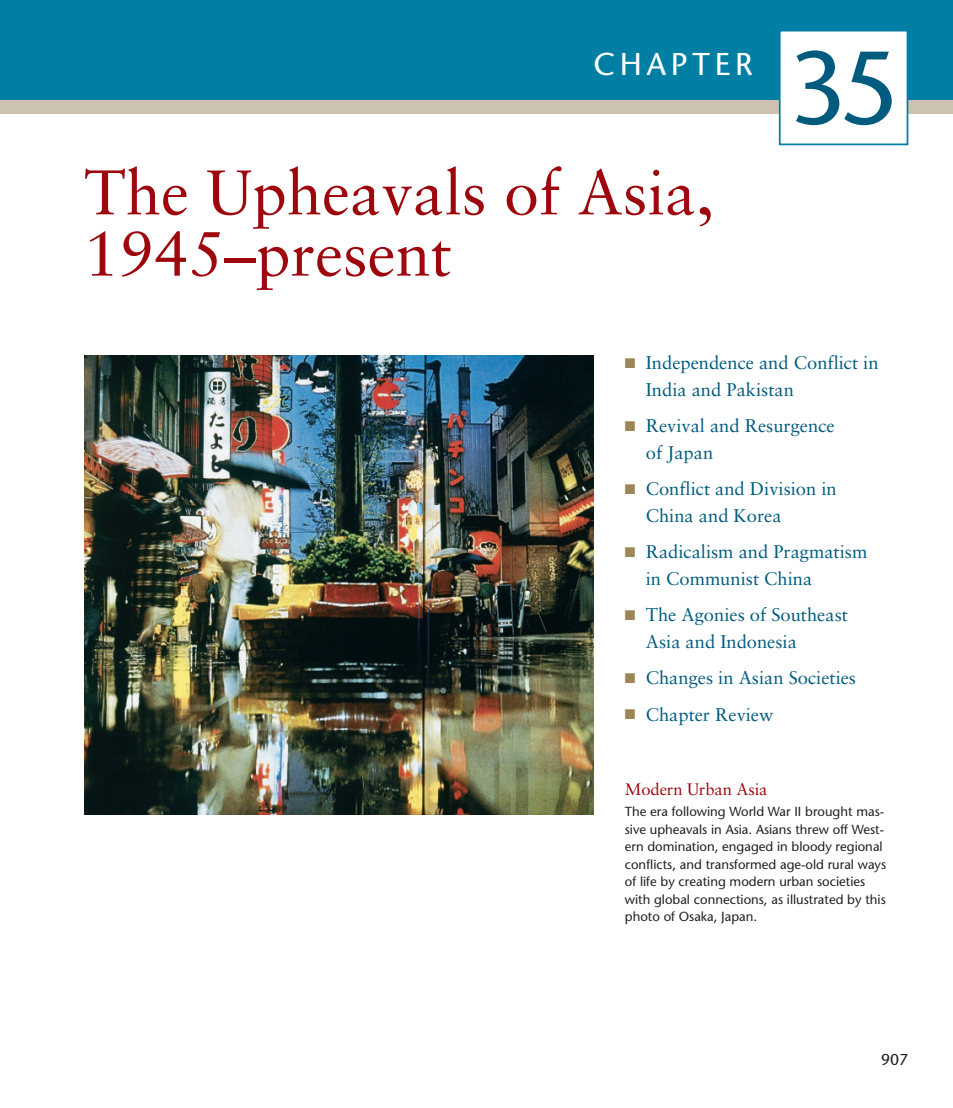
<style>
.page{position:relative;width:953px;height:1108px;background:#fff}
.page>*{position:absolute;margin:0;border:0;box-sizing:border-box;transform-origin:0 0}
.t1{font:103.25px "Stone Sans";color:#005b7f}
.t2{font:63px/61.2px "Sabon";color:#9d070d}
.t3{font:31.5px "Stone Sans";letter-spacing:.15em;color:#fff}
.t4{font:18.38px/26.2px "Sabon";color:#005b7f}
.t5{font:16.62px "Sabon";letter-spacing:-.005em;color:#9d070d}
.t6{font:15.75px "Stone Sans";color:#231f20}
.t7{font:13.12px/17.5px "Stone Sans";color:#231f20}
.s1{color:#9b8755}
</style>
<div class="page">
<img style="left:0;top:0;width:953px;height:815px">
<h3 class="t3" style="left:594px;top:52px;width:160px">CHAPTER</h3>
<h2 class="t2" style="left:84px;top:167px;width:631px">The Upheavals of Asia,<br>1945–present</h2>
<h1 class="t1" style="left:787px;top:48px;width:114px">35</h1>
<h3 class="t4" style="left:646px;top:351px;width:234px;text-indent:-21px"><span class="s1">■</span> Independence and Conflict in<br>India and Pakistan</h3>
<h3 class="t4" style="left:646px;top:414px;width:190px;text-indent:-21px"><span class="s1">■</span> Revival and Resurgence of Japan</h3>
<h3 class="t4" style="left:646px;top:477px;width:192px;text-indent:-21px"><span class="s1">■</span> Conflict and Division in<br>China and Korea</h3>
<h3 class="t4" style="left:646px;top:540px;width:223px;text-indent:-21px"><span class="s1">■</span> Radicalism and Pragmatism in Communist China</h3>
<h3 class="t4" style="left:646px;top:603px;width:204px;text-indent:-21px"><span class="s1">■</span> The Agonies of Southeast<br>Asia and Indonesia</h3>
<h3 class="t4" style="left:625px;top:666px;width:233px"><span class="s1">■</span> Changes in Asian Societies</h3>
<h3 class="t4" style="left:625px;top:703px;width:150px"><span class="s1">■</span> Chapter Review</h3>
<p class="t5" style="left:625px;top:782px;width:144px">Modern Urban Asia</p>
<p class="t7" style="left:625px;top:804px;width:263px">The era following World War II brought mas&shy;sive upheavals in Asia. Asians threw off West&shy;ern domination, engaged in bloody regional conflicts, and transformed age-old rural ways of life by creating modern urban societies with global connections, as illustrated by this photo of Osaka, Japan.</p>
<p class="t6" style="left:881px;top:1053px;width:29px">907</p>
</div>
